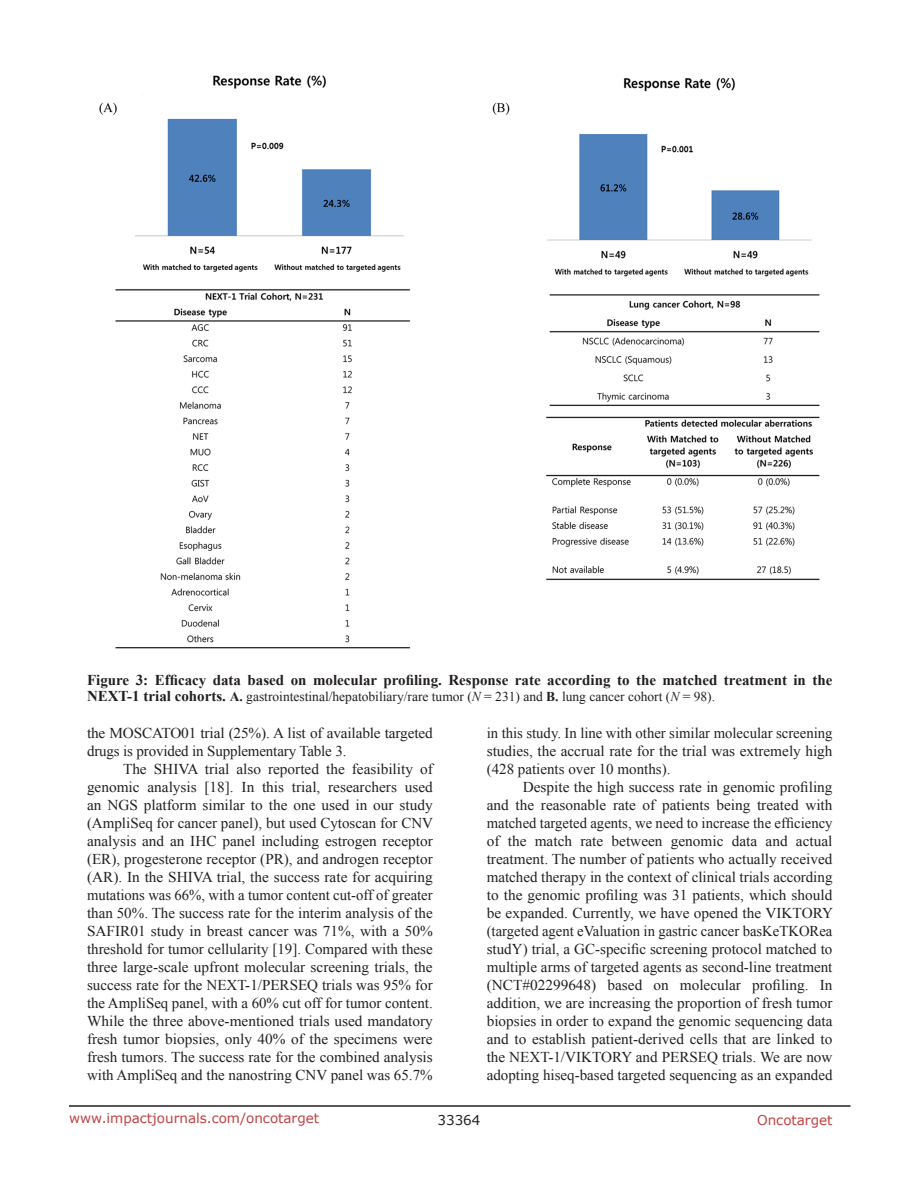
<style>
.page{position:relative;width:918px;height:1188px;background:#fff}
.page>*{position:absolute;margin:0;border:0;box-sizing:border-box;transform-origin:0 0}
.BodyText{font:15px/18px "Times New Roman";color:#231f20;text-align:justify}
.FigureText{font:700 15px "Times New Roman";color:#231f20}
.FigureText-2{font:13.5px "Times New Roman";color:#231f20}
.t1{font:13.5px "Verdana";color:#c24141}
.t2{font:13.5px "Verdana";color:#231f20}
.s1{font-weight:700;font-size:15px}
.s2{font-weight:700}
.s3{font-style:italic}
</style>
<div class="page">
<hr style="left:69px;top:1105px;width:781px;height:2px;background:#231f20">
<img style="left:99px;top:75px;width:721px;height:574px">
<p class="FigureText" style="left:87px;top:669px;width:747px">Figure 3: Efficacy data based on molecular profiling. Response rate according to the matched treatment in the</p>
<p class="FigureText-2" style="left:87px;top:687px;width:630px"><span class="s1">NEXT-1 trial cohorts.</span> <span class="s2">A.</span> gastrointestinal/hepatobiliary/rare tumor (<span class="s3">N</span> = 231) and <span class="s2">B.</span> lung cancer cohort (<span class="s3">N</span> = 98).</p>
<p class="BodyText" style="left:87px;top:724px;width:347px">the MOSCATO01 trial (25%). A list of available targeted drugs is provided in Supplementary Table 3.</p>
<p class="BodyText" style="left:87px;top:760px;width:348px;text-indent:36px">The SHIVA trial also reported the feasibility of genomic analysis [18]. In this trial, researchers used an NGS platform similar to the one used in our study (AmpliSeq for cancer panel), but used Cytoscan for CNV analysis and an IHC panel including estrogen receptor (ER), progesterone receptor (PR), and androgen receptor (AR). In the SHIVA trial, the success rate for acquiring mutations was 66%, with a tumor content cut-off of greater than 50%. The success rate for the interim analysis of the SAFIR01 study in breast cancer was 71%, with a 50% threshold for tumor cellularity [19]. Compared with these three large-scale upfront molecular screening trials, the success rate for the NEXT-1/PERSEQ trials was 95% for the AmpliSeq panel, with a 60% cut off for tumor content.<br>While the three above-mentioned trials used mandatory fresh tumor biopsies, only 40% of the specimens were fresh tumors. The success rate for the combined analysis with AmpliSeq and the nanostring CNV panel was 65.7%</p>
<p class="BodyText" style="left:487px;top:724px;width:347px">in this study. In line with other similar molecular screening studies, the accrual rate for the trial was extremely high (428 patients over 10 months).</p>
<p class="BodyText" style="left:487px;top:778px;width:348px;text-indent:36px">Despite the high success rate in genomic profiling and the reasonable rate of patients being treated with matched targeted agents, we need to increase the efficiency of the match rate between genomic data and actual treatment. The number of patients who actually received matched therapy in the context of clinical trials according to the genomic profiling was 31 patients, which should be expanded. Currently, we have opened the VIKTORY (targeted agent eValuation in gastric cancer basKeTKORea studY) trial, a GC-specific screening protocol matched to multiple arms of targeted agents as second-line treatment (NCT#02299648) based on molecular profiling. In addition, we are increasing the proportion of fresh tumor biopsies in order to expand the genomic sequencing data and to establish patient-derived cells that are linked to the NEXT-1/VIKTORY and PERSEQ trials. We are now adopting hiseq-based targeted sequencing as an expanded</p>
<p class="t1" style="left:69px;top:1109px;width:252px">www.impactjournals.com/oncotarget</p>
<p class="t2" style="left:438px;top:1111px;width:44px">33364</p>
<p class="t1" style="left:757px;top:1111px;width:77px">Oncotarget</p>
</div>
